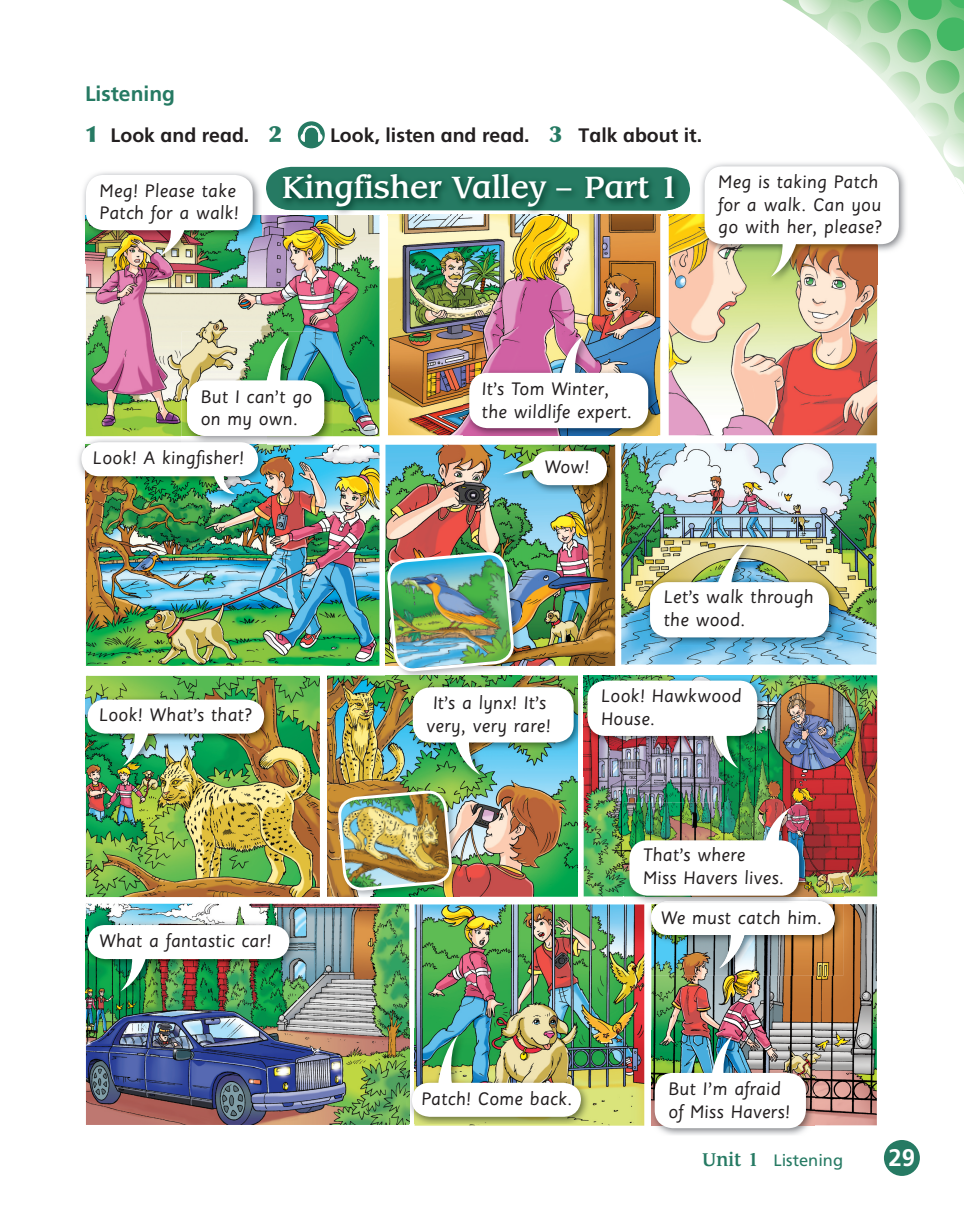
<style>
.page{position:relative;width:964px;height:1216px;background:#fff}
.page>*{position:absolute;margin:0;border:0;box-sizing:border-box;transform-origin:0 0}
.t1{font:500 30px "Leawood Infant";color:#fff}
.t2{font:700 24px "Frutiger Inf";color:#fff}
.t3{font:700 21px "Frutiger Inf";color:#267a63}
.t4{font:20.25px/22.5px "Sassoon San Slope";color:#231f20}
.t5{font:700 19.5px "Frutiger Inf";color:#231f20}
.t6{font:16.5px "Frutiger Inf";color:#267a63}
.s1{font-family:"Optima LT Std";font-weight:900;font-size:22.5px;color:#267a63}
.s2{font-family:"Leawood Infant";font-weight:500;font-size:18px}
</style>
<div class="page">
<div style="left:883px;top:1139px;width:36px;height:36px;background:#267a63;border-radius:50%"></div>
<img style="left:651px;top:904px;width:225px;height:221px">
<img style="left:414px;top:904px;width:230px;height:221px">
<img style="left:86px;top:903px;width:323px;height:221px">
<img style="left:583px;top:675px;width:294px;height:221px">
<img style="left:327px;top:675px;width:251px;height:221px">
<img style="left:86px;top:676px;width:234px;height:221px">
<img style="left:621px;top:443px;width:255px;height:221px">
<img style="left:385px;top:445px;width:230px;height:221px">
<img style="left:86px;top:445px;width:293px;height:221px">
<img style="left:668px;top:214px;width:209px;height:221px">
<img style="left:388px;top:215px;width:272px;height:220px">
<img style="left:86px;top:215px;width:293px;height:221px">
<svg style="left:298px;top:121px;width:27px;height:27px"></svg>
<svg style="left:301px;top:126px;width:21px;height:16px"></svg>
<svg style="left:266px;top:167px;width:424px;height:48px"></svg>
<img style="left:278px;top:215px;width:101px;height:1px">
<img style="left:278px;top:169px;width:403px;height:41px">
<img style="left:406px;top:1029px;width:183px;height:94px">
<img style="left:412px;top:1034px;width:169px;height:82px">
<img style="left:648px;top:895px;width:195px;height:35px">
<img style="left:651px;top:904px;width:192px;height:71px">
<img style="left:651px;top:901px;width:183px;height:67px">
<img style="left:644px;top:537px;width:193px;height:108px">
<img style="left:650px;top:542px;width:179px;height:95px">
<img style="left:583px;top:675px;width:183px;height:101px">
<img style="left:587px;top:680px;width:170px;height:88px">
<img style="left:624px;top:802px;width:184px;height:101px">
<img style="left:660px;top:901px;width:148px;height:2px">
<img style="left:629px;top:807px;width:170px;height:88px">
<img style="left:651px;top:1030px;width:163px;height:95px">
<img style="left:654px;top:1036px;width:152px;height:92px">
<img style="left:699px;top:214px;width:178px;height:70px">
<img style="left:464px;top:330px;width:193px;height:106px">
<svg style="left:469px;top:335px;width:179px;height:93px"></svg>
<img style="left:182px;top:332px;width:151px;height:111px">
<svg style="left:187px;top:337px;width:137px;height:99px"></svg>
<img style="left:83px;top:172px;width:177px;height:92px">
<img style="left:86px;top:215px;width:176px;height:49px">
<img style="left:86px;top:175px;width:167px;height:81px">
<img style="left:85px;top:919px;width:213px;height:80px">
<img style="left:87px;top:925px;width:202px;height:66px">
<img style="left:78px;top:439px;width:189px;height:63px">
<img style="left:86px;top:445px;width:181px;height:57px">
<img style="left:182px;top:437px;width:85px;height:6px">
<svg style="left:81px;top:442px;width:177px;height:52px"></svg>
<img style="left:85px;top:694px;width:188px;height:79px">
<img style="left:87px;top:699px;width:177px;height:67px">
<img style="left:573px;top:681px;width:8px;height:101px">
<img style="left:497px;top:445px;width:116px;height:49px">
<svg style="left:497px;top:450px;width:110px;height:35px"></svg>
<img style="left:336px;top:788px;width:123px;height:109px">
<img style="left:338px;top:552px;width:235px;height:338px">
<svg style="left:704px;top:0;width:260px;height:277px"></svg>
<p class="t3" style="left:85px;top:81px;width:91px">Listening</p>
<p class="t5" style="left:85px;top:124px;width:199px"><span class="s1">1</span> Look and read. <span class="s1">2</span></p>
<p class="t5" style="left:330px;top:124px;width:373px">Look, listen and read. <span class="s1">3</span> Talk about it.</p>
<h1 class="t1" style="left:282px;top:169px;width:399px">Kingfisher Valley – Part 1</h1>
<p class="t4" style="left:99px;top:179px;width:141px">Meg! Please take<br>Patch for a walk!</p>
<p class="t4" style="left:718px;top:171px;width:165px">Meg is taking Patch for a walk. Can you go with her, please?</p>
<p class="t4" style="left:200px;top:385px;width:113px">But I can’t go on my own.</p>
<p class="t4" style="left:93px;top:446px;width:153px">Look! A kingfisher!</p>
<p class="t4" style="left:481px;top:377px;width:152px">It’s Tom Winter, the wildlife expert.</p>
<p class="t4" style="left:544px;top:455px;width:47px">Wow!</p>
<p class="t4" style="left:99px;top:704px;width:154px">Look! What’s that?</p>
<p class="t4" style="left:99px;top:929px;width:174px">What a fantastic car!</p>
<p class="t4" style="left:426px;top:691px;width:126px;text-align:center">It’s a lynx! It’s very, very rare!</p>
<p class="t4" style="left:663px;top:585px;width:152px">Let’s walk through the wood.</p>
<p class="t4" style="left:601px;top:685px;width:142px">Look! Hawkwood<br>House.</p>
<p class="t4" style="left:642px;top:843px;width:143px">That’s where<br>Miss Havers lives.</p>
<p class="t4" style="left:660px;top:906px;width:163px">We must catch him.</p>
<p class="t4" style="left:421px;top:1087px;width:153px">Patch! Come back.</p>
<p class="t4" style="left:668px;top:1077px;width:124px">But I’m afraid of Miss Havers!</p>
<p class="t6" style="left:702px;top:1150px;width:142px"><span class="s2">Unit 1</span> Listening</p>
<p class="t2" style="left:888px;top:1143px;width:28px">29</p>
</div>
